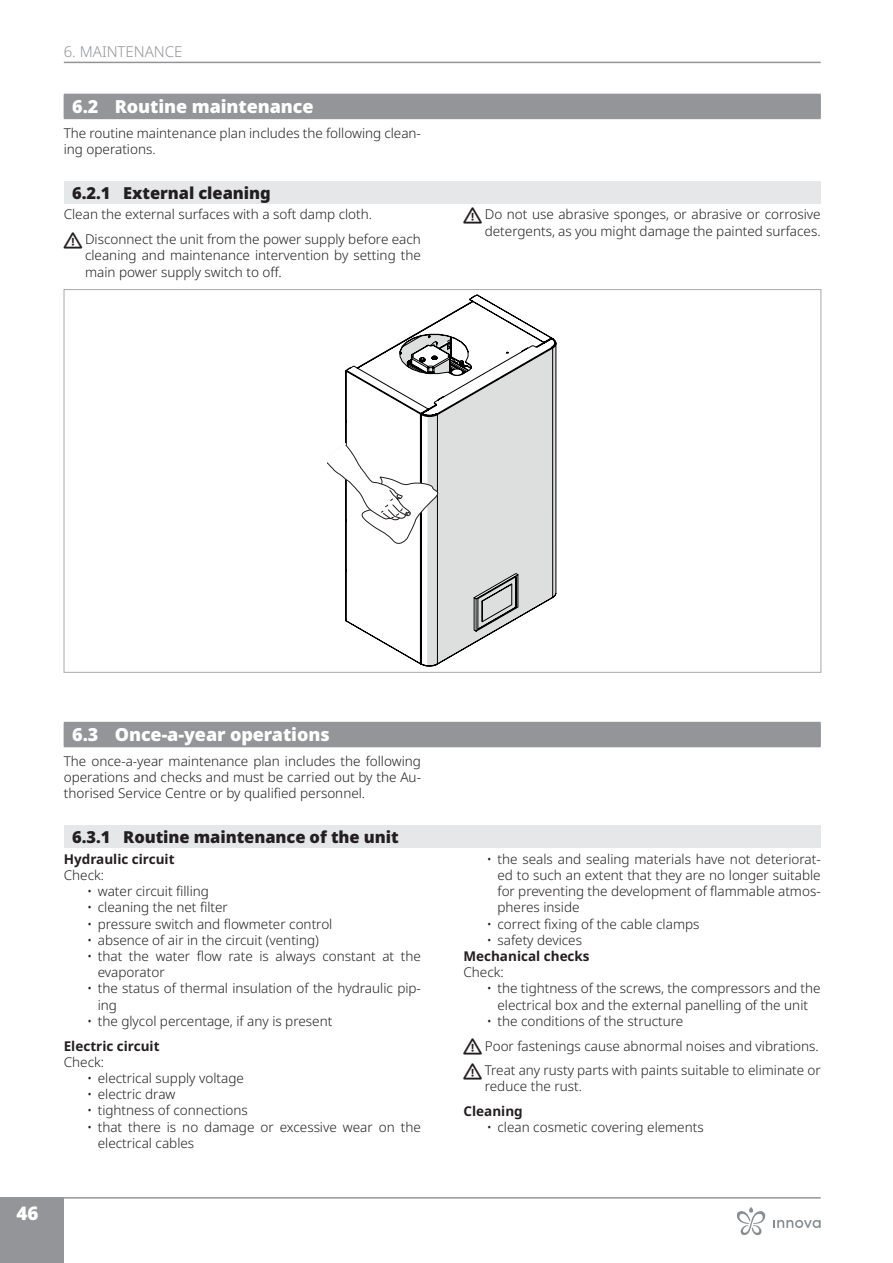
<style>
.page{position:relative;width:893px;height:1263px;background:#fff}
.page>*{position:absolute;margin:0;border:0;box-sizing:border-box;transform-origin:0 0}
.t1{font:900 18.75px "Noto Sans";color:#fff}
.t2{font:900 18px "Noto Sans";letter-spacing:-.005em;color:#fff}
.t3{font:900 16.5px "Noto Sans";letter-spacing:-.005em;color:#231f20}
.t4{font:300 15px "Noto Sans";color:#939598}
.t5{font:300 13.5px/16.2px "Noto Sans";color:#231f20}
.t6{font:700 13.5px "Noto Sans";color:#231f20}
</style>
<div class="page">
<hr style="left:64px;top:62px;width:757px;height:1px;background:#939598">
<hr style="left:64px;top:1197px;width:757px;height:1px;background:#939598">
<div style="left:0;top:1197px;width:64px;height:66px;background:#939598"></div>
<div style="left:64px;top:95px;width:757px;height:24px;background:#939598"></div>
<div style="left:64px;top:94px;width:757px;height:24px;background:#939598"></div>
<div style="left:64px;top:181px;width:757px;height:23px;background:#e6e7e9"></div>
<div style="left:64px;top:723px;width:757px;height:24px;background:#939598"></div>
<div style="left:64px;top:722px;width:757px;height:24px;background:#939598"></div>
<svg style="left:345px;top:301px;width:211px;height:365px"></svg>
<svg style="left:328px;top:442px;width:115px;height:106px"></svg>
<div style="left:64px;top:826px;width:757px;height:22px;background:#e6e7e9"></div>
<svg style="left:773px;top:1220px;width:48px;height:8px"></svg>
<svg style="left:737px;top:1207px;width:29px;height:28px"></svg>
<p class="t4" style="left:64px;top:41px;width:110px">6. Mainte nance</p>
<h2 class="t2" style="left:72px;top:93px;width:243px">6.2 Routine maintenance</h2>
<p class="t5" style="left:64px;top:125px;width:359px">The routine maintenance plan includes the following clean&shy;ing operations.</p>
<p class="t3" style="left:72px;top:180px;width:200px">6.2.1 External cleaning</p>
<p class="t5" style="left:85px;top:203px;width:337px;line-height:24.8px;text-indent:-21px">Clean the external surfaces with a soft damp cloth.<br>Disconnect the unit from the power supply before each</p>
<p class="t5" style="left:85px;top:248px;width:337px">cleaning and maintenance intervention by setting the main power supply switch to off.</p>
<p class="t5" style="left:485px;top:207px;width:337px">Do not use abrasive sponges, or abrasive or corrosive detergents, as you might damage the painted surfaces.</p>
<h1 class="t1" style="left:17px;top:1199px;width:23px">46</h1>
<h2 class="t2" style="left:72px;top:721px;width:259px">6.3 Once-a-year operations</h2>
<p class="t5" style="left:64px;top:753px;width:359px;text-align:justify">The once-a-year maintenance plan includes the following operations and checks and must be carried out by the Au&shy;thorised Service Centre or by qualified personnel.</p>
<p class="t3" style="left:72px;top:825px;width:328px">6.3.1 Routine maintenance of the unit</p>
<p class="t6" style="left:64px;top:849px;width:112px">Hydraulic circuit</p>
<p class="t5" style="left:64px;top:867px;width:42px">Check:</p>
<p class="t5" style="left:87px;top:883px;width:123px">• water circuit filling</p>
<p class="t5" style="left:87px;top:900px;width:142px">• cleaning the net filter</p>
<p class="t5" style="left:87px;top:916px;width:247px">• pressure switch and flowmeter control</p>
<p class="t5" style="left:87px;top:932px;width:233px">• absence of air in the circuit (venting)</p>
<p class="t5" style="left:98px;top:948px;width:325px;text-indent:-11px">• that the water flow rate is always constant at the evaporator</p>
<p class="t5" style="left:98px;top:981px;width:325px;text-indent:-11px">• the status of thermal insulation of the hydraulic pip&shy;ing</p>
<p class="t5" style="left:87px;top:1013px;width:247px">• the glycol percentage, if any is present</p>
<p class="t6" style="left:64px;top:1036px;width:97px">Electric circuit</p>
<p class="t5" style="left:64px;top:1054px;width:42px">Check:</p>
<p class="t5" style="left:87px;top:1070px;width:158px">• electrical supply voltage</p>
<p class="t5" style="left:87px;top:1086px;width:90px">• electric draw</p>
<p class="t5" style="left:87px;top:1103px;width:162px">• tightness of connections</p>
<p class="t5" style="left:98px;top:1119px;width:325px;text-indent:-11px">• that there is no damage or excessive wear on the electrical cables</p>
<p class="t5" style="left:497px;top:851px;width:325px;text-align:justify;text-indent:-11px">• the seals and sealing materials have not deteriorat&shy;ed to such an extent that they are no longer suitable for preventing the development of flammable atmos&shy;pheres inside</p>
<p class="t5" style="left:487px;top:916px;width:214px">• correct fixing of the cable clamps</p>
<p class="t5" style="left:487px;top:932px;width:97px">• safety devices</p>
<p class="t6" style="left:463px;top:946px;width:128px">Mechanical checks</p>
<p class="t5" style="left:463px;top:964px;width:42px">Check:</p>
<p class="t5" style="left:487px;top:981px;width:335px;text-align:center">• the tightness of the screws, the compressors and the electrical box and the external panelling of the unit</p>
<p class="t5" style="left:485px;top:1009px;width:337px;line-height:24.8px">• the conditions of the structure<br>Poor fastenings cause abnormal noises and vibrations.<br>Treat any rusty parts with paints suitable to eliminate or</p>
<p class="t5" style="left:485px;top:1079px;width:99px">reduce the rust.</p>
<p class="t6" style="left:463px;top:1102px;width:61px">Cleaning</p>
<p class="t5" style="left:487px;top:1120px;width:218px">• clean cosmetic covering elements</p>
</div>
